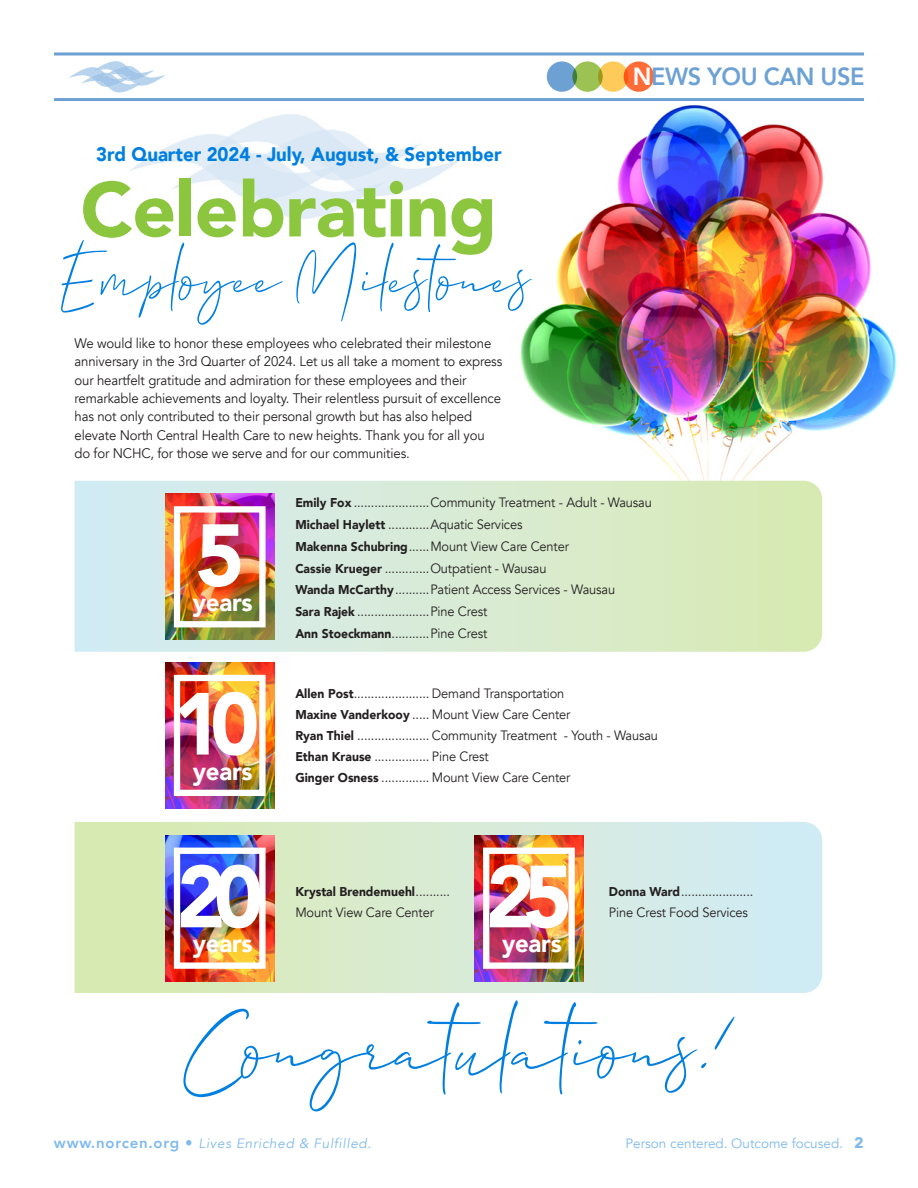
<style>
.page{position:relative;width:918px;height:1188px;background:#fff}
.page>*{position:absolute;margin:0;border:0;box-sizing:border-box;transform-origin:0 0}
._3-BodyCopy{font:109.5px "Allison Script";letter-spacing:-.01em;color:#007fe1;scale:.95 1}
._3-BodyCopy-2{font:900 87.15px "Avenir";color:#fff;scale:.95 1}
._3-BodyCopy-3{font:80.7px "Allison Script";letter-spacing:-.01em;color:#007fe1;scale:.95 1}
._3-BodyCopy-4{font:900 76.65px "Avenir";letter-spacing:-.01em;color:#8bc63e}
._3-BodyCopy-5{font:900 25.2px "Avenir";letter-spacing:-.01em;color:#fff;scale:.95 1}
.t1{font:800 24.75px "Avenir";letter-spacing:-.02em;color:#6da1d4;scale:.95 1}
._3-BodyCopy-6{font:900 19.5px "Avenir";color:#007fe1;scale:.95 1}
._3-BodyCopy-7{font:13.8px/18.5px "Avenir";letter-spacing:-.01em;color:#231f20;scale:.95 1}
._3-BodyCopy-8{font:13.5px/21px "Avenir";letter-spacing:-.01em;color:#231f20;scale:.95 1}
.t2{font:italic 13.5px "Avenir";letter-spacing:.05em;color:#7fb9ee}
.t3{font:13.5px "Avenir";color:#7fb9ee}
._3-BodyCopy-9{font:900 12.75px "Avenir";color:#231f20;scale:.95 1}
.s1{color:#fff}
.s2{font-weight:900;font-size:12.75px}
.s3{font-weight:400;font-size:13.5px}
.s4{font-weight:800;font-style:normal;font-size:15px}
.s5{font-family:"Avenir Next";font-weight:700;font-size:15px}
</style>
<div class="page">
<svg style="left:69px;top:61px;width:96px;height:31px"></svg>
<svg style="left:54px;top:52px;width:810px;height:4px;background:#91b8de"></svg>
<hr style="left:54px;top:98px;width:810px;height:3px;background:#6da1d4">
<div style="left:624px;top:61px;width:30px;height:31px;background:#ff6c37;border-radius:50%"></div>
<div style="left:598px;top:61px;width:30px;height:31px;background:#feca5a;border-radius:50%"></div>
<div style="left:572px;top:61px;width:31px;height:31px;background:#9bc253;border-radius:50%"></div>
<div style="left:547px;top:61px;width:30px;height:31px;background:#6da1d4;border-radius:50%"></div>
<img style="left:521px;top:105px;width:376px;height:376px">
<svg style="left:75px;top:822px;width:747px;height:171px;background:#d5ead6"></svg>
<img style="left:130px;top:114px;width:330px;height:105px">
<img style="left:165px;top:662px;width:109px;height:146px">
<div style="left:174px;top:675px;width:92px;height:121px;border:6px solid #fff"></div>
<img style="left:165px;top:835px;width:109px;height:146px">
<div style="left:174px;top:848px;width:92px;height:121px;border:6px solid #fff"></div>
<svg style="left:75px;top:481px;width:747px;height:171px;background:#d6ead1"></svg>
<img style="left:165px;top:494px;width:109px;height:146px">
<div style="left:174px;top:506px;width:92px;height:121px;border:6px solid #fff"></div>
<img style="left:474px;top:835px;width:109px;height:146px">
<div style="left:483px;top:848px;width:92px;height:121px;border:6px solid #fff"></div>
<p class="_3-BodyCopy-6" style="left:96px;top:137px;width:428px">3rd Quarter 2024 - July, August, &amp; September</p>
<p class="_3-BodyCopy-4" style="left:81px;top:144px;width:418px">Celebrating</p>
<p class="_3-BodyCopy-3" style="left:59px;top:216px;width:500px">Employee Milestones</p>
<p class="_3-BodyCopy-7" style="left:75px;top:334px;width:452px">We would like to honor these employees who celebrated their milestone anniversary in the 3rd Quarter of 2024. Let us all take a moment to express our heartfelt gratitude and admiration for these employees and their remarkable achievements and loyalty. Their relentless pursuit of excellence has not only contributed to their personal growth but has also helped elevate North Central Health Care to new heights. Thank you for all you do for NCHC, for those we serve and for our communities.</p>
<h3 class="t1" style="left:633px;top:58px;width:246px"><span class="s1">N</span>EWS YOU CAN USE</h3>
<p class="_3-BodyCopy-2" style="left:196px;top:481px;width:53px">5</p>
<p class="_3-BodyCopy-5" style="left:193px;top:581px;width:64px">years</p>
<p class="_3-BodyCopy-2" style="left:173px;top:650px;width:92px">10</p>
<p class="_3-BodyCopy-5" style="left:193px;top:749px;width:64px">years</p>
<p class="_3-BodyCopy-2" style="left:177px;top:822px;width:92px">20</p>
<p class="_3-BodyCopy-5" style="left:193px;top:922px;width:64px">years</p>
<p class="_3-BodyCopy-8" style="left:295px;top:492px;width:377px"><span class="s2">Emily Fox</span> ......................Community Treatment - Adult - Wausau</p>
<p class="_3-BodyCopy-8" style="left:295px;top:514px;width:241px"><span class="s2">Michael Haylett</span> ............Aquatic Services</p>
<p class="_3-BodyCopy-8" style="left:295px;top:536px;width:290px"><span class="s2">Makenna Schubring</span>......Mount View Care Center</p>
<p class="_3-BodyCopy-8" style="left:295px;top:558px;width:266px"><span class="s2">Cassie Krueger</span> .............Outpatient - Wausau</p>
<p class="_3-BodyCopy-8" style="left:295px;top:579px;width:338px"><span class="s2">Wanda McCarthy</span>..........Patient Access Services - Wausau</p>
<p class="_3-BodyCopy-8" style="left:295px;top:601px;width:204px"><span class="s2">Sara Rajek</span> .....................Pine Crest</p>
<p class="_3-BodyCopy-8" style="left:295px;top:623px;width:204px"><span class="s2">Ann Stoeckmann</span>...........Pine Crest</p>
<p class="_3-BodyCopy-8" style="left:295px;top:683px;width:285px"><span class="s2">Allen Post</span>...................... Demand Transportation</p>
<p class="_3-BodyCopy-8" style="left:295px;top:704px;width:291px"><span class="s2">Maxine Vanderkooy</span> ..... Mount View Care Center</p>
<p class="_3-BodyCopy-8" style="left:295px;top:725px;width:383px"><span class="s2">Ryan Thiel</span> ..................... Community Treatment - Youth - Wausau</p>
<p class="_3-BodyCopy-8" style="left:295px;top:746px;width:205px"><span class="s2">Ethan Krause</span> ................ Pine Crest</p>
<p class="_3-BodyCopy-8" style="left:295px;top:767px;width:291px"><span class="s2">Ginger Osness</span> .............. Mount View Care Center</p>
<p class="_3-BodyCopy-9" style="left:295px;top:881px;width:164px">Krystal Brendemuehl<span class="s3">..........</span></p>
<p class="_3-BodyCopy-8" style="left:295px;top:902px;width:148px">Mount View Care Center</p>
<p class="_3-BodyCopy-2" style="left:486px;top:822px;width:92px">25</p>
<p class="_3-BodyCopy-5" style="left:502px;top:922px;width:64px">years</p>
<p class="_3-BodyCopy-8" style="left:609px;top:881px;width:154px"><span class="s2">Donna Ward</span>.....................<br>Pine Crest Food Services</p>
<p class="_3-BodyCopy" style="left:183px;top:964px;width:585px">Congratulations!</p>
<p class="t2" style="left:54px;top:1136px;width:319px"><span class="s4">www.norcen.org •</span> Lives Enriched &amp; Fulfilled.</p>
<p class="t3" style="left:626px;top:1136px;width:240px">Person centered. Outcome focused. <span class="s5">2</span></p>
</div>
